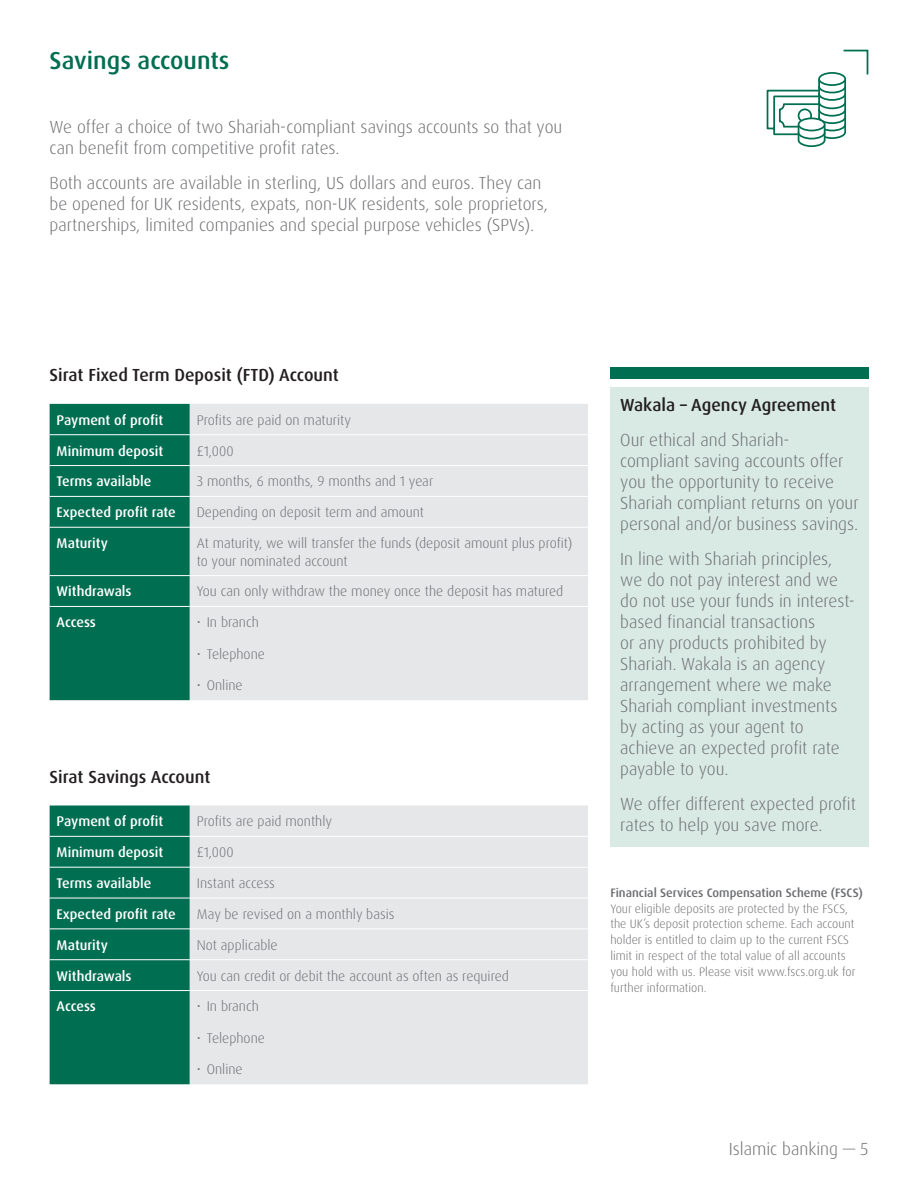
<style>
.page{position:relative;width:918px;height:1191px;background:#fff}
.page>*{position:absolute;margin:0;border:0;box-sizing:border-box;transform-origin:0 0}
.t1{font:500 24.5px "Dax Pro";color:#006e51}
.t2{font:300 17.5px/21px "Dax Pro";color:#6c6d70}
.t3{font:500 17.5px "Dax Pro";color:#231f20}
.t4{font:300 14px/17.5px "Dax Pro";color:#6c6d70}
.t5{font:500 14px "Dax Pro";color:#fff}
.t6{font:300 12.25px/15.8px "Dax Pro";color:#6c6d70}
.t7{font:500 12.25px "Dax Pro";color:#6c6d70}
</style>
<div class="page">
<div style="left:50px;top:404px;width:140px;height:296px;background:#006e51"></div>
<div style="left:190px;top:404px;width:398px;height:296px;background:#e6e7e9"></div>
<hr style="left:50px;top:434px;width:140px;height:1px;background:#fff">
<hr style="left:190px;top:434px;width:398px;height:1px;background:#fff">
<hr style="left:50px;top:465px;width:140px;height:1px;background:#fff">
<hr style="left:190px;top:465px;width:398px;height:1px;background:#fff">
<hr style="left:50px;top:496px;width:140px;height:1px;background:#fff">
<hr style="left:190px;top:496px;width:398px;height:1px;background:#fff">
<hr style="left:50px;top:527px;width:140px;height:1px;background:#fff">
<hr style="left:190px;top:527px;width:398px;height:1px;background:#fff">
<hr style="left:50px;top:575px;width:140px;height:1px;background:#fff">
<hr style="left:190px;top:575px;width:398px;height:1px;background:#fff">
<hr style="left:50px;top:606px;width:140px;height:1px;background:#fff">
<hr style="left:190px;top:606px;width:398px;height:1px;background:#fff">
<div style="left:50px;top:805px;width:140px;height:279px;background:#006e51"></div>
<div style="left:190px;top:805px;width:398px;height:279px;background:#e6e7e9"></div>
<hr style="left:50px;top:836px;width:140px;height:1px;background:#fff">
<hr style="left:190px;top:836px;width:398px;height:1px;background:#fff">
<hr style="left:50px;top:866px;width:140px;height:1px;background:#fff">
<hr style="left:190px;top:866px;width:398px;height:1px;background:#fff">
<hr style="left:50px;top:897px;width:140px;height:1px;background:#fff">
<hr style="left:190px;top:897px;width:398px;height:1px;background:#fff">
<hr style="left:50px;top:928px;width:140px;height:1px;background:#fff">
<hr style="left:190px;top:928px;width:398px;height:1px;background:#fff">
<hr style="left:50px;top:959px;width:140px;height:1px;background:#fff">
<hr style="left:190px;top:959px;width:398px;height:1px;background:#fff">
<hr style="left:50px;top:990px;width:140px;height:1px;background:#fff">
<hr style="left:190px;top:990px;width:398px;height:1px;background:#fff">
<div style="left:610px;top:387px;width:258px;height:459px;background:#d9eae5"></div>
<div style="left:610px;top:367px;width:258px;height:12px;background:#006e51"></div>
<svg style="left:766px;top:49px;width:103px;height:99px"></svg>
<h1 class="t1" style="left:50px;top:45px;width:181px">Savings accounts</h1>
<p class="t2" style="left:50px;top:116px;width:514px">We offer a choice of two Shariah-compliant savings accounts so that you can benefit from competitive profit rates.</p>
<p class="t2" style="left:50px;top:172px;width:500px">Both accounts are available in sterling, US dollars and euros. They can be opened for UK residents, expats, non-UK residents, sole proprietors, partnerships, limited companies and special purpose vehicles (SPVs).</p>
<p class="t3" style="left:50px;top:363px;width:291px">Sirat Fixed Term Deposit (FTD) Account</p>
<p class="t5" style="left:57px;top:411px;width:108px">Payment of profit</p>
<p class="t4" style="left:197px;top:411px;width:156px">Profits are paid on maturity</p>
<p class="t5" style="left:57px;top:442px;width:108px">Minimum deposit</p>
<p class="t4" style="left:197px;top:442px;width:38px">£1,000</p>
<p class="t5" style="left:57px;top:472px;width:96px">Terms available</p>
<p class="t4" style="left:197px;top:473px;width:238px">3 months, 6 months, 9 months and 1 year</p>
<p class="t5" style="left:57px;top:503px;width:121px">Expected profit rate</p>
<p class="t4" style="left:197px;top:504px;width:229px">Depending on deposit term and amount</p>
<p class="t5" style="left:57px;top:534px;width:53px">Maturity</p>
<p class="t4" style="left:197px;top:534px;width:377px">At maturity, we will transfer the funds (deposit amount plus profit) to your nominated account</p>
<p class="t5" style="left:57px;top:582px;width:77px">Withdrawals</p>
<p class="t4" style="left:197px;top:583px;width:368px">You can only withdraw the money once the deposit has matured</p>
<p class="t5" style="left:57px;top:613px;width:41px">Access</p>
<p class="t4" style="left:197px;top:614px;width:64px">• In branch</p>
<p class="t4" style="left:197px;top:645px;width:70px">• Telephone</p>
<p class="t4" style="left:197px;top:676px;width:47px">• Online</p>
<p class="t3" style="left:50px;top:766px;width:162px">Sirat Savings Account</p>
<p class="t5" style="left:57px;top:812px;width:108px">Payment of profit</p>
<p class="t4" style="left:197px;top:813px;width:137px">Profits are paid monthly</p>
<p class="t5" style="left:57px;top:843px;width:108px">Minimum deposit</p>
<p class="t4" style="left:197px;top:843px;width:38px">£1,000</p>
<p class="t5" style="left:57px;top:874px;width:96px">Terms available</p>
<p class="t4" style="left:197px;top:874px;width:80px">Instant access</p>
<p class="t5" style="left:57px;top:905px;width:121px">Expected profit rate</p>
<p class="t4" style="left:197px;top:905px;width:199px">May be revised on a monthly basis</p>
<p class="t5" style="left:57px;top:936px;width:53px">Maturity</p>
<p class="t4" style="left:197px;top:936px;width:82px">Not applicable</p>
<p class="t5" style="left:57px;top:966px;width:77px">Withdrawals</p>
<p class="t4" style="left:197px;top:967px;width:314px">You can credit or debit the account as often as required</p>
<p class="t5" style="left:57px;top:997px;width:41px">Access</p>
<p class="t4" style="left:197px;top:998px;width:64px">• In branch</p>
<p class="t4" style="left:197px;top:1029px;width:70px">• Telephone</p>
<p class="t4" style="left:197px;top:1060px;width:47px">• Online</p>
<p class="t3" style="left:620px;top:393px;width:217px">Wakala – Agency Agreement</p>
<p class="t2" style="left:620px;top:429px;width:240px">Our ethical and Shariah&shy;compliant saving accounts offer you the opportunity to receive<br>Shariah compliant returns on your personal and/or business savings.</p>
<p class="t2" style="left:620px;top:548px;width:236px">In line with Shariah principles, we do not pay interest and we do not use your funds in interest&shy;based financial transactions<br>or any products prohibited by<br>Shariah. Wakala is an agency arrangement where we make<br>Shariah compliant investments by acting as your agent to achieve an expected profit rate payable to you.</p>
<p class="t2" style="left:620px;top:793px;width:237px">We offer different expected profit rates to help you save more.</p>
<p class="t7" style="left:610px;top:884px;width:254px">Financial Services Compensation Scheme (FSCS)</p>
<p class="t6" style="left:610px;top:900px;width:247px">Your eligible deposits are protected by the FSCS, the UK’s deposit protection scheme. Each account holder is entitled to claim up to the current FSCS limit in respect of the total value of all accounts you hold with us. Please visit www.fscs.org.uk for further information.</p>
<p class="t2" style="left:728px;top:1138px;width:141px">Islamic banking — 5</p>
</div>
